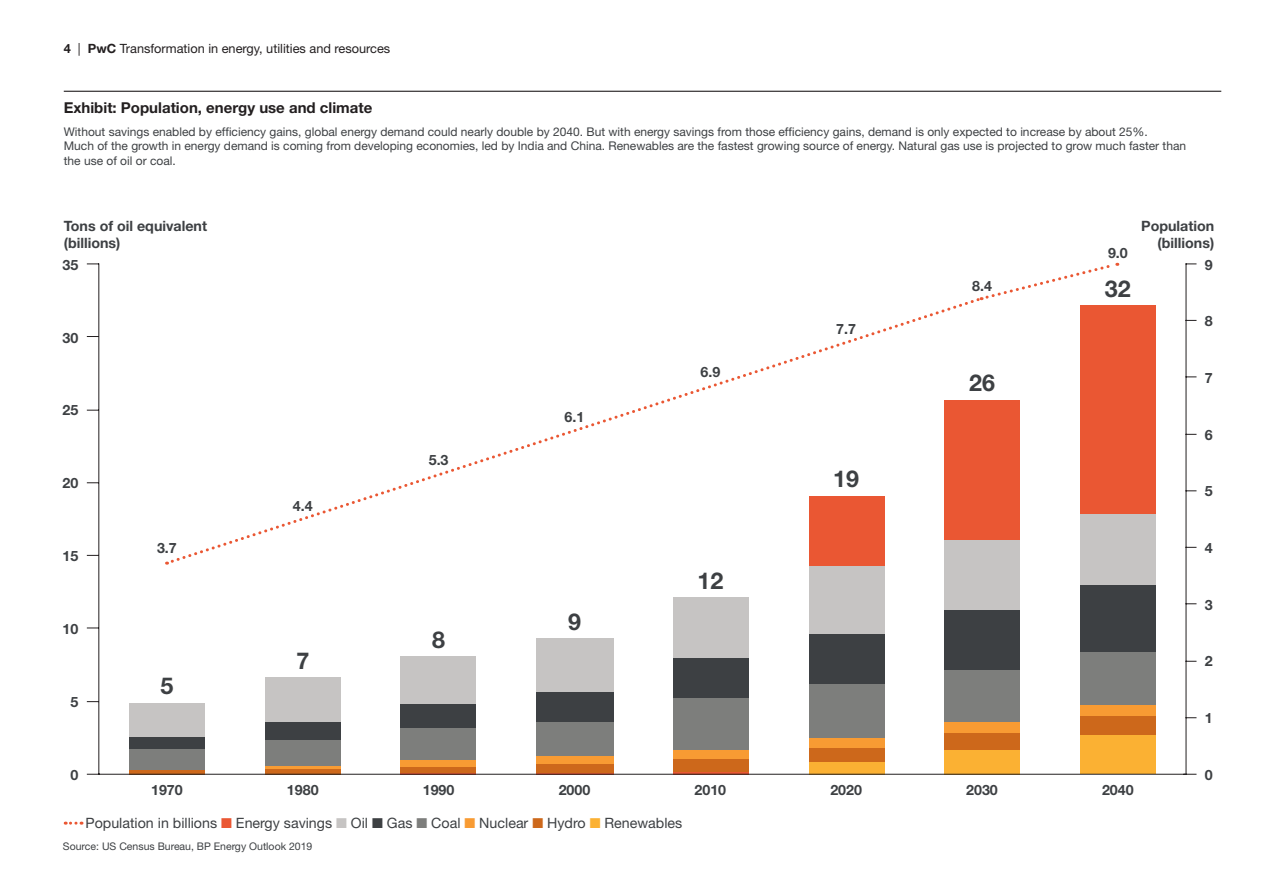
<style>
.page{position:relative;width:1263px;height:893px;background:#fff}
.page>*{position:absolute;margin:0;border:0;box-sizing:border-box;transform-origin:0 0}
.t1{font:700 23.25px "Helvetica Neue";color:#3d4043}
.t2{font:700 15px "Helvetica Neue";color:#231f20}
.t3{font:700 14.25px/17.1px "Helvetica Neue";color:#3d4043}
.t4{font:14.25px "Helvetica Neue";color:#3d4043}
.t5{font:12.75px "Helvetica Neue";color:#231f20}
.t6{font:12px/14.4px "Helvetica Neue";color:#3d4043}
.t7{font:10.5px "Helvetica Neue";color:#3d4043}
.s1{font-weight:700}
.s2{color:#fff}
.s3{color:#ea5733}
.s4{color:#c6c4c3}
.s5{color:#7d7e7c}
.s6{color:#f89b33}
.s7{color:#cd681b}
.s8{color:#fbb133}
</style>
<div class="page">
<hr style="left:673px;top:771px;width:76px;height:3px;background:#ea5733">
<div style="left:809px;top:762px;width:75px;height:12px;background:#fbb133"></div>
<div style="left:944px;top:750px;width:76px;height:24px;background:#fbb133"></div>
<div style="left:1080px;top:733px;width:76px;height:41px;background:#fbb133"></div>
<svg style="left:129px;top:770px;width:76px;height:4px"></svg>
<div style="left:265px;top:768px;width:75px;height:6px;background:#cd681b"></div>
<div style="left:400px;top:766px;width:76px;height:7px;background:#cd681b"></div>
<div style="left:536px;top:764px;width:77px;height:9px;background:#cd681b"></div>
<div style="left:673px;top:759px;width:76px;height:12px;background:#cd681b"></div>
<div style="left:809px;top:748px;width:75px;height:14px;background:#cd681b"></div>
<div style="left:944px;top:733px;width:76px;height:17px;background:#cd681b"></div>
<div style="left:1080px;top:716px;width:76px;height:19px;background:#cd681b"></div>
<hr style="left:265px;top:766px;width:75px;height:2px;background:#f89b33">
<div style="left:400px;top:760px;width:76px;height:6px;background:#f89b33"></div>
<div style="left:536px;top:756px;width:77px;height:8px;background:#f89b33"></div>
<div style="left:673px;top:750px;width:76px;height:9px;background:#f89b33"></div>
<div style="left:809px;top:738px;width:75px;height:10px;background:#f89b33"></div>
<div style="left:944px;top:722px;width:76px;height:11px;background:#f89b33"></div>
<div style="left:1080px;top:704px;width:76px;height:12px;background:#f89b33"></div>
<div style="left:129px;top:749px;width:76px;height:21px;background:#7d7e7c"></div>
<div style="left:265px;top:740px;width:75px;height:26px;background:#7d7e7c"></div>
<div style="left:400px;top:728px;width:76px;height:32px;background:#7d7e7c"></div>
<div style="left:536px;top:722px;width:77px;height:34px;background:#7d7e7c"></div>
<div style="left:673px;top:697px;width:76px;height:53px;background:#7d7e7c"></div>
<div style="left:809px;top:683px;width:75px;height:55px;background:#7d7e7c"></div>
<div style="left:944px;top:669px;width:76px;height:53px;background:#7d7e7c"></div>
<div style="left:1080px;top:652px;width:76px;height:52px;background:#7d7e7c"></div>
<div style="left:129px;top:737px;width:76px;height:12px;background:#3d4043"></div>
<div style="left:265px;top:722px;width:75px;height:18px;background:#3d4043"></div>
<div style="left:400px;top:703px;width:76px;height:25px;background:#3d4043"></div>
<div style="left:536px;top:691px;width:77px;height:31px;background:#3d4043"></div>
<div style="left:673px;top:658px;width:76px;height:39px;background:#3d4043"></div>
<div style="left:809px;top:634px;width:75px;height:49px;background:#3d4043"></div>
<div style="left:944px;top:610px;width:76px;height:59px;background:#3d4043"></div>
<div style="left:1080px;top:585px;width:76px;height:67px;background:#3d4043"></div>
<div style="left:129px;top:703px;width:76px;height:34px;background:#c6c4c3"></div>
<div style="left:265px;top:677px;width:75px;height:45px;background:#c6c4c3"></div>
<div style="left:400px;top:656px;width:76px;height:47px;background:#c6c4c3"></div>
<div style="left:536px;top:638px;width:77px;height:53px;background:#c6c4c3"></div>
<div style="left:673px;top:598px;width:76px;height:60px;background:#c6c4c3"></div>
<div style="left:809px;top:565px;width:75px;height:69px;background:#c6c4c3"></div>
<div style="left:944px;top:539px;width:76px;height:71px;background:#c6c4c3"></div>
<div style="left:1080px;top:514px;width:76px;height:71px;background:#c6c4c3"></div>
<div style="left:944px;top:400px;width:76px;height:139px;background:#ea5733"></div>
<div style="left:1080px;top:305px;width:76px;height:209px;background:#ea5733"></div>
<svg style="left:168px;top:297px;width:814px;height:268px"></svg>
<svg style="left:981px;top:262px;width:137px;height:39px"></svg>
<hr style="left:400px;top:773px;width:76px;height:1px;background:#ea5733">
<hr style="left:536px;top:773px;width:77px;height:1px;background:#ea5733">
<hr style="left:98px;top:264px;width:1px;height:510px;background:#231f20">
<svg style="left:87px;top:774px;width:12px;height:1px"></svg>
<hr style="left:99px;top:774px;width:1085px;height:1px;background:#231f20">
<hr style="left:1186px;top:264px;width:1px;height:510px;background:#231f20">
<svg style="left:1184px;top:774px;width:12px;height:1px"></svg>
<svg style="left:65px;top:822px;width:17px;height:3px"></svg>
<hr style="left:64px;top:91px;width:1157px;height:1px;background:#231f20">
<p class="t5" style="left:64px;top:40px;width:328px"><span class="s1">4</span> | <span class="s1">PwC</span> Transformation in energy, utilities and resources</p>
<p class="t2" style="left:64px;top:98px;width:310px">Exhibit: Population, energy use and climate</p>
<p class="t6" style="left:64px;top:124px;width:1124px">Without savings enabled by efficiency gains, global energy demand could nearly double by 2040. But with energy savings from those efficiency gains, demand is only expected to increase by about 25%.<br>Much of the growth in energy demand is coming from developing economies, led by India and China. Renewables are the fastest growing source of energy. Natural gas use is projected to grow much faster than the use of oil or coal.</p>
<p class="t3" style="left:64px;top:217px;width:145px">Tons of oil equivalent (billions)</p>
<p class="t3" style="left:1141px;top:217px;width:75px;text-align:right">Population (billions)</p>
<p class="t3" style="left:1205px;top:256px;width:9px">9</p>
<p class="t3" style="left:1108px;top:244px;width:21px">9.0</p>
<p class="t3" style="left:63px;top:256px;width:17px">35</p>
<p class="t3" style="left:63px;top:329px;width:17px">30</p>
<p class="t3" style="left:63px;top:401px;width:17px">25</p>
<p class="t3" style="left:63px;top:474px;width:17px">20</p>
<p class="t3" style="left:63px;top:547px;width:17px">15</p>
<p class="t3" style="left:63px;top:620px;width:17px">10</p>
<p class="t3" style="left:71px;top:693px;width:9px">5</p>
<p class="t3" style="left:157px;top:539px;width:21px">3.7</p>
<h1 class="t1" style="left:160px;top:671px;width:14px">5</h1>
<p class="t3" style="left:293px;top:497px;width:21px">4.4</p>
<h1 class="t1" style="left:296px;top:646px;width:14px">7</h1>
<p class="t3" style="left:429px;top:451px;width:21px">5.3</p>
<h1 class="t1" style="left:432px;top:625px;width:14px">8</h1>
<p class="t3" style="left:565px;top:408px;width:21px">6.1</p>
<h1 class="t1" style="left:568px;top:607px;width:14px">9</h1>
<p class="t3" style="left:700px;top:363px;width:21px">6.9</p>
<h1 class="t1" style="left:697px;top:567px;width:27px">12</h1>
<p class="t3" style="left:71px;top:766px;width:9px">0</p>
<p class="t3" style="left:151px;top:781px;width:33px">1970</p>
<p class="t3" style="left:287px;top:781px;width:33px">1980</p>
<p class="t3" style="left:423px;top:781px;width:33px">1990</p>
<p class="t3" style="left:559px;top:781px;width:33px">2000</p>
<p class="t4" style="left:71px;top:815px;width:613px"><span class="s2">■</span> Population in billions <span class="s3">■</span> Energy savings <span class="s4">■</span> Oil ■ Gas <span class="s5">■</span> Coal <span class="s6">■</span> Nuclear <span class="s7">■</span> Hydro <span class="s8">■</span> Renewables</p>
<p class="t7" style="left:63px;top:840px;width:251px">Source: US Census Bureau, BP Energy Outlook 2019</p>
<p class="t3" style="left:694px;top:781px;width:33px">2010</p>
<p class="t3" style="left:836px;top:320px;width:21px">7.7</p>
<h1 class="t1" style="left:833px;top:464px;width:27px">19</h1>
<p class="t3" style="left:972px;top:277px;width:21px">8.4</p>
<h1 class="t1" style="left:969px;top:368px;width:27px">26</h1>
<p class="t3" style="left:830px;top:781px;width:33px">2020</p>
<p class="t3" style="left:966px;top:781px;width:33px">2030</p>
<h1 class="t1" style="left:1105px;top:274px;width:27px">32</h1>
<p class="t3" style="left:1102px;top:781px;width:33px">2040</p>
<p class="t3" style="left:1205px;top:312px;width:9px">8</p>
<p class="t3" style="left:1205px;top:369px;width:9px">7</p>
<p class="t3" style="left:1205px;top:426px;width:9px">6</p>
<p class="t3" style="left:1205px;top:482px;width:9px">5</p>
<p class="t3" style="left:1205px;top:539px;width:9px">4</p>
<p class="t3" style="left:1205px;top:596px;width:9px">3</p>
<p class="t3" style="left:1205px;top:652px;width:9px">2</p>
<p class="t3" style="left:1205px;top:709px;width:9px">1</p>
<p class="t3" style="left:1205px;top:766px;width:9px">0</p>
</div>
